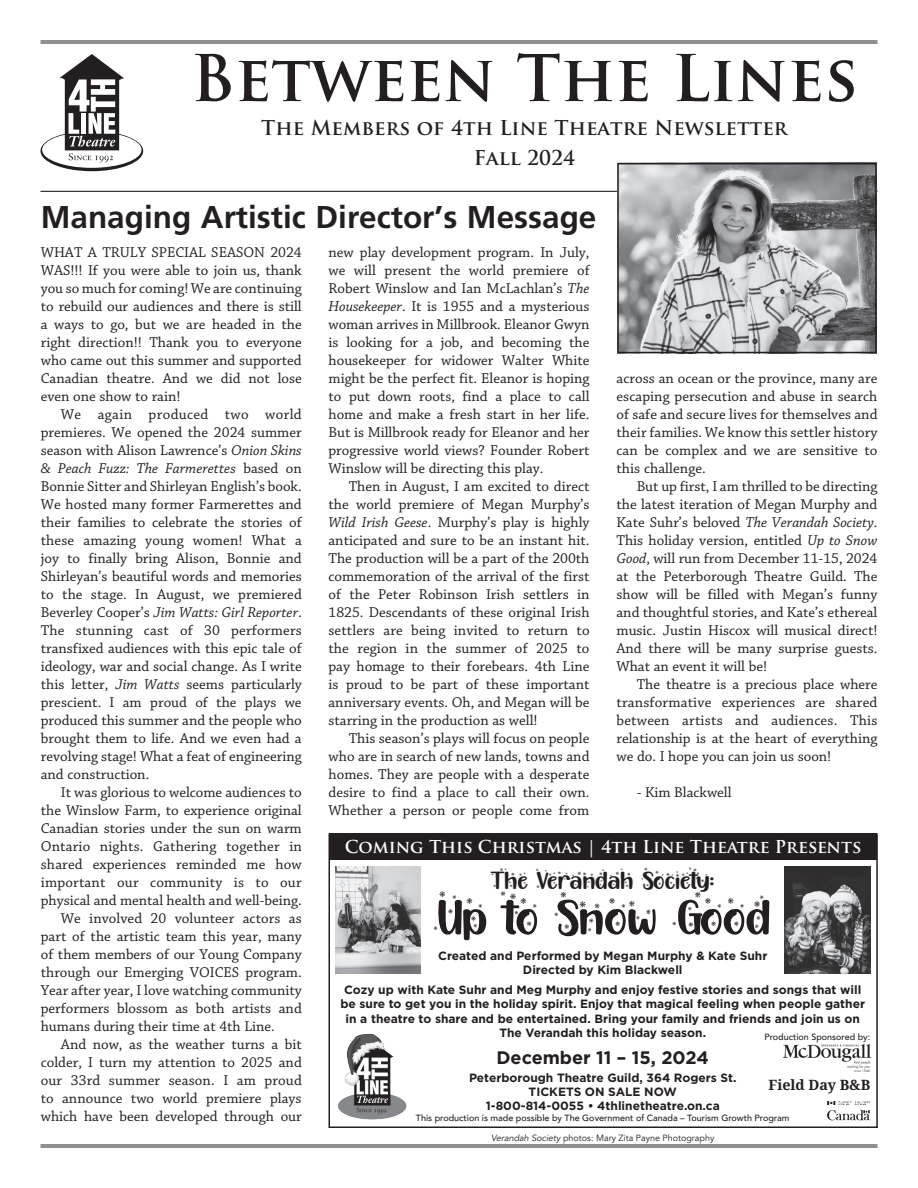
<style>
.page{position:relative;width:918px;height:1188px;background:#fff}
.page>*{position:absolute;margin:0;border:0;box-sizing:border-box;transform-origin:0 0}
.t1{font:700 62.7px "Trajan Pro";color:#231f20}
.t2{font:54.15px "Happy Christmas Party Snow";color:#231f20}
.head{font:700 31.5px "Frutiger LT Pro";color:#231f20}
.t3{font:27.15px "Happy Christmas Party Snow";color:#231f20}
.t4{font:700 19.95px "Trajan Pro";color:#231f20}
.t5{font:700 18px "Gotham";color:#231f20}
.t6{font:700 17.25px "Trajan Pro";color:#fff}
.body{font:15px/18px "Chaparral Pro";color:#231f20;text-align:justify}
.body_no_indent{font:15px/18px "Chaparral Pro";color:#231f20;text-align:justify}
.t7{font:700 14.25px "Noto Serif";color:#231f20}
.t8{font:700 12px/14.4px "Gotham";color:#231f20;text-align:center}
.t9{font:500 9px "Avenir";color:#231f20}
.t10{font:9px "Avenir";color:#231f20}
.s1{font-style:italic}
</style>
<div class="page">
<hr style="left:40px;top:1145px;width:838px;height:1px;background:#231f20">
<hr style="left:40px;top:1147px;width:838px;height:1px;background:#231f20">
<hr style="left:40px;top:41px;width:838px;height:1px;background:#231f20">
<hr style="left:40px;top:43px;width:838px;height:1px;background:#231f20">
<hr style="left:40px;top:191px;width:838px;height:1px;background:#231f20">
<svg style="left:40px;top:131px;width:103px;height:40px"></svg>
<div style="left:42px;top:132px;width:100px;height:36px;background:#fff;border-radius:50%"></div>
<svg style="left:60px;top:54px;width:64px;height:109px"></svg>
<img style="left:620px;top:166px;width:254px;height:184px">
<div style="left:617px;top:163px;width:260px;height:190px;border:2px solid #231f20"></div>
<div style="left:328px;top:834px;width:550px;height:294px;border:2px solid #231f20"></div>
<div style="left:329px;top:834px;width:548px;height:26px;background:#231f20"></div>
<img style="left:338px;top:1033px;width:69px;height:87px">
<img style="left:335px;top:867px;width:86px;height:107px">
<img style="left:785px;top:867px;width:85px;height:107px">
<img style="left:784px;top:1045px;width:86px;height:27px">
<svg style="left:827px;top:1101px;width:43px;height:19px"></svg>
<p class="t1" style="left:191px;top:39px;width:669px">Between The Lines</p>
<p class="t4" style="left:261px;top:116px;width:528px">The Members of 4th Line Theatre Newsletter</p>
<p class="t4" style="left:474px;top:145px;width:103px">Fall 2024</p>
<p class="head" style="left:41px;top:198px;width:557px">Managing Artistic Director’s Message</p>
<p class="body_no_indent" style="left:41px;top:244px;width:263px">WHAT A TRULY SPECIAL SEASON 2024<br>WAS!!! If you were able to join us, thank you so much for coming! We are continuing to rebuild our audiences and there is still a ways to go, but we are headed in the right direction!! Thank you to everyone who came out this summer and supported Canadian theatre. And we did not lose even one show to rain!</p>
<p class="body" style="left:41px;top:406px;width:263px;text-indent:20px">We again produced two world premieres. We opened the 2024 summer season with Alison Lawrence’s <span class="s1">Onion Skins &amp; Peach Fuzz: The Farmerettes</span> based on Bonnie Sitter and Shirleyan English’s book.<br>We hosted many former Farmerettes and their families to celebrate the stories of these amazing young women! What a joy to finally bring Alison, Bonnie and Shirleyan’s beautiful words and memories to the stage. In August, we premiered Beverley Cooper’s <span class="s1">Jim Watts: Girl Reporter</span>.<br>The stunning cast of 30 performers transfixed audiences with this epic tale of ideology, war and social change. As I write this letter, <span class="s1">Jim Watts</span> seems particularly prescient. I am proud of the plays we produced this summer and the people who brought them to life. And we even had a revolving stage! What a feat of engineering and construction.</p>
<p class="body" style="left:41px;top:784px;width:263px;text-indent:20px">It was glorious to welcome audiences to the Winslow Farm, to experience original Canadian stories under the sun on warm Ontario nights. Gathering together in shared experiences reminded me how important our community is to our physical and mental health and well-being.</p>
<p class="body" style="left:41px;top:910px;width:263px;text-indent:20px">We involved 20 volunteer actors as part of the artistic team this year, many of them members of our Young Company through our Emerging VOICES program.<br>Year after year, I love watching community performers blossom as both artists and humans during their time at 4th Line.</p>
<p class="body" style="left:41px;top:1036px;width:263px;text-indent:20px">And now, as the weather turns a bit colder, I turn my attention to 2025 and our 33rd summer season. I am proud to announce two world premiere plays which have been developed through our</p>
<p class="body" style="left:328px;top:244px;width:263px">new play development program. In July, we will present the world premiere of Robert Winslow and Ian McLachlan’s <span class="s1">The Housekeeper</span>. It is 1955 and a mysterious woman arrives in Millbrook. Eleanor Gwyn is looking for a job, and becoming the housekeeper for widower Walter White might be the perfect fit. Eleanor is hoping to put down roots, find a place to call home and make a fresh start in her life.<br>But is Millbrook ready for Eleanor and her progressive world views? Founder Robert Winslow will be directing this play.</p>
<p class="body" style="left:328px;top:478px;width:263px;text-indent:20px">Then in August, I am excited to direct the world premiere of Megan Murphy’s <span class="s1">Wild Irish Geese</span>. Murphy’s play is highly anticipated and sure to be an instant hit.<br>The production will be a part of the 200th commemoration of the arrival of the first of the Peter Robinson Irish settlers in 1825. Descendants of these original Irish settlers are being invited to return to the region in the summer of 2025 to pay homage to their forebears. 4th Line is proud to be part of these important anniversary events. Oh, and Megan will be starring in the production as well!</p>
<p class="body" style="left:328px;top:730px;width:263px;text-indent:20px">This season’s plays will focus on people who are in search of new lands, towns and homes. They are people with a desperate desire to find a place to call their own.<br>Whether a person or people come from</p>
<p class="body" style="left:616px;top:370px;width:263px">across an ocean or the province, many are escaping persecution and abuse in search of safe and secure lives for themselves and their families. We know this settler history can be complex and we are sensitive to this challenge.</p>
<p class="body" style="left:616px;top:478px;width:263px;text-indent:20px">But up first, I am thrilled to be directing the latest iteration of Megan Murphy and Kate Suhr’s beloved <span class="s1">The Verandah Society</span>.<br>This holiday version, entitled <span class="s1">Up to Snow Good</span>, will run from December 11-15, 2024 at the Peterborough Theatre Guild. The show will be filled with Megan’s funny and thoughtful stories, and Kate’s ethereal music. Justin Hiscox will musical direct!<br>And there will be many surprise guests.<br>What an event it will be!</p>
<p class="body" style="left:616px;top:676px;width:263px;text-indent:20px">The theatre is a precious place where transformative experiences are shared between artists and audiences. This relationship is at the heart of everything we do. I hope you can join us soon!</p>
<p class="body" style="left:637px;top:784px;width:96px">- Kim Blackwell</p>
<p class="t6" style="left:345px;top:836px;width:518px">Coming This Christmas | 4th Line Theatre Presents</p>
<p class="t3" style="left:491px;top:866px;width:224px">The Verandah Society:</p>
<p class="t2" style="left:435px;top:887px;width:338px">Up to Snow Good</p>
<p class="t8" style="left:438px;top:948px;width:331px">Created and Performed by Megan Murphy &amp; Kate Suhr</p>
<p class="t8" style="left:523px;top:963px;width:161px">Directed by Kim Blackwell</p>
<p class="t8" style="left:341px;top:982px;width:526px">Cozy up with Kate Suhr and Meg Murphy and enjoy festive stories and songs that will be sure to get you in the holiday spirit. Enjoy that magical feeling when people gather in a theatre to share and be entertained. Bring your family and friends and join us on The Verandah this holiday season.</p>
<p class="t5" style="left:496px;top:1046px;width:214px">December 11 – 15, 2024</p>
<p class="t8" style="left:469px;top:1070px;width:269px">Peterborough Theatre Guild, 364 Rogers St.</p>
<p class="t8" style="left:529px;top:1085px;width:150px">TICKETS ON SALE NOW</p>
<p class="t8" style="left:486px;top:1099px;width:236px">1-800-814-0055 • 4thlinetheatre.on.ca</p>
<p class="t9" style="left:416px;top:1110px;width:375px">This production is made possible by The Government of Canada – Tourism Growth Program</p>
<p class="t9" style="left:764px;top:1029px;width:107px">Production Sponsored by:</p>
<p class="t7" style="left:769px;top:1075px;width:103px">Field Day B&amp;B</p>
<p class="t10" style="left:491px;top:1133px;width:225px"><span class="s1">Verandah Society</span> photos: Mary Zita Payne Photography</p>
</div>
